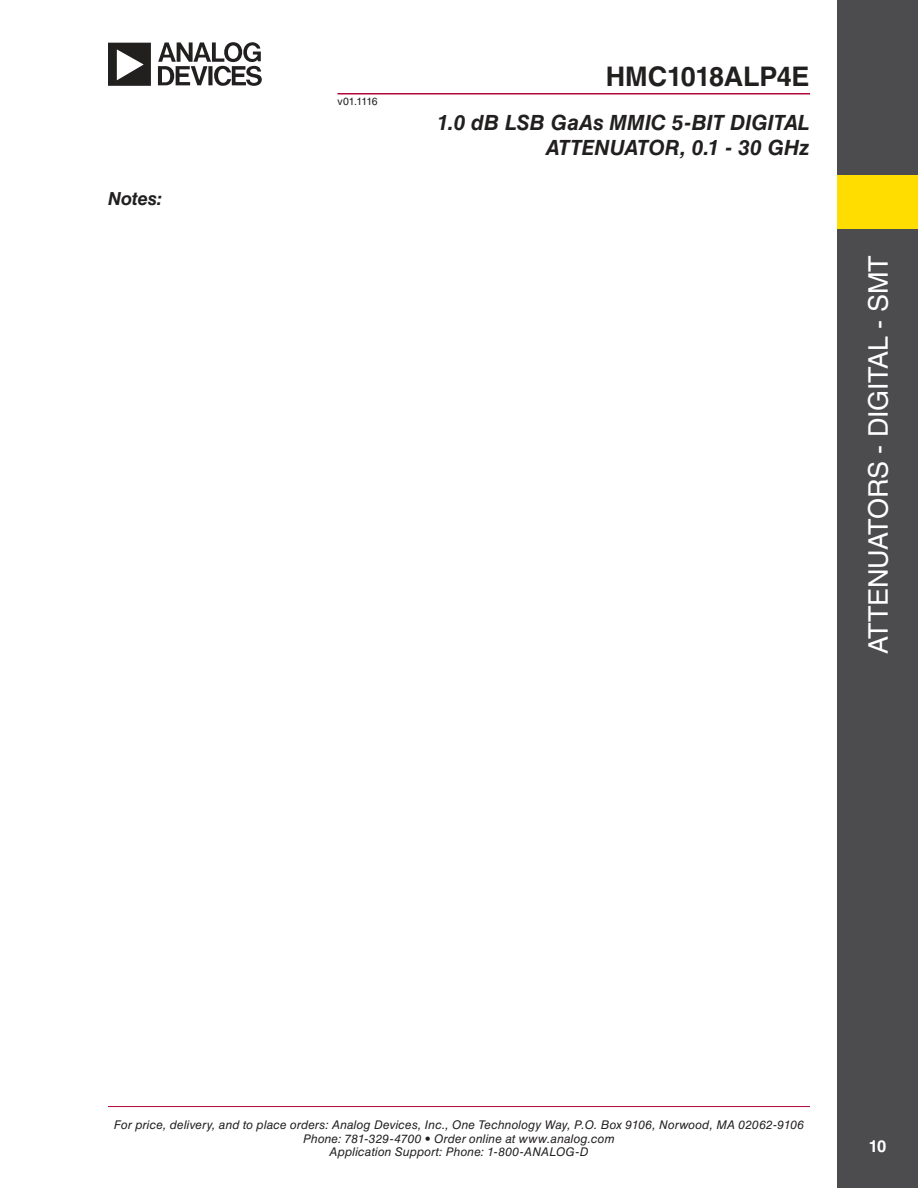
<style>
.page{position:relative;width:918px;height:1188px;background:#fff}
.page>*{position:absolute;margin:0;border:0;box-sizing:border-box;transform-origin:0 0}
.t1{font:27px "Helvetica LT Std";letter-spacing:-.015em;color:#fff}
.t2{font:700 27px "Helvetica LT Std";letter-spacing:-.01em;color:#221f1f}
.t3{font:italic 700 21px/25.2px "Helvetica LT Std";letter-spacing:.005em;color:#221f1f;text-align:right}
.t4{font:italic 700 18px "Helvetica LT Std";color:#221f1f}
.t5{font:700 16.5px "Helvetica LT Std";color:#fff}
.t6{font:italic 12px/13.5px "Helvetica LT Std";letter-spacing:.01em;color:#221f1f;text-align:center}
.t7{font:10.5px "Helvetica LT Std";letter-spacing:-.03em;color:#221f1f}
</style>
<div class="page">
<hr style="left:108px;top:1106px;width:702px;height:1px;background:#b20738">
<hr style="left:338px;top:93px;width:472px;height:1px;background:#b20738">
<div style="left:837px;top:0;width:81px;height:1188px;background:#4c4c4e"></div>
<div style="left:837px;top:175px;width:81px;height:54px;background:#fd0"></div>
<svg style="left:108px;top:42px;width:154px;height:44px"></svg>
<h3 class="t4" style="left:108px;top:192px;width:56px">Notes:</h3>
<p class="t7" style="left:338px;top:97px;width:42px">v01.1116</p>
<h1 class="t2" style="left:606px;top:61px;width:205px">HMC1018ALP4E</h1>
<h2 class="t3" style="left:437px;top:111px;width:374px">1.0 dB LSB GaAs MMIC 5-BIT DIGITAL<br>ATTENUATOR, 0.1 - 30 GHz</h2>
<h1 class="t1" style="left:868px;top:654px;width:400px;rotate:-90deg">ATTENUATORS - DIGITAL - SMT</h1>
<p class="t6" style="left:114px;top:1119px;width:692px">For price, delivery, and to place orders: Analog Devices, Inc., One Technology Way, P.O. Box 9106, Norwood, MA 02062-9106<br>Phone: 781-329-4700 • Order online at www.analog.com<br>Application Support: Phone: 1-800-ANALOG-D</p>
<h3 class="t5" style="left:869px;top:1137px;width:19px">10</h3>
</div>
